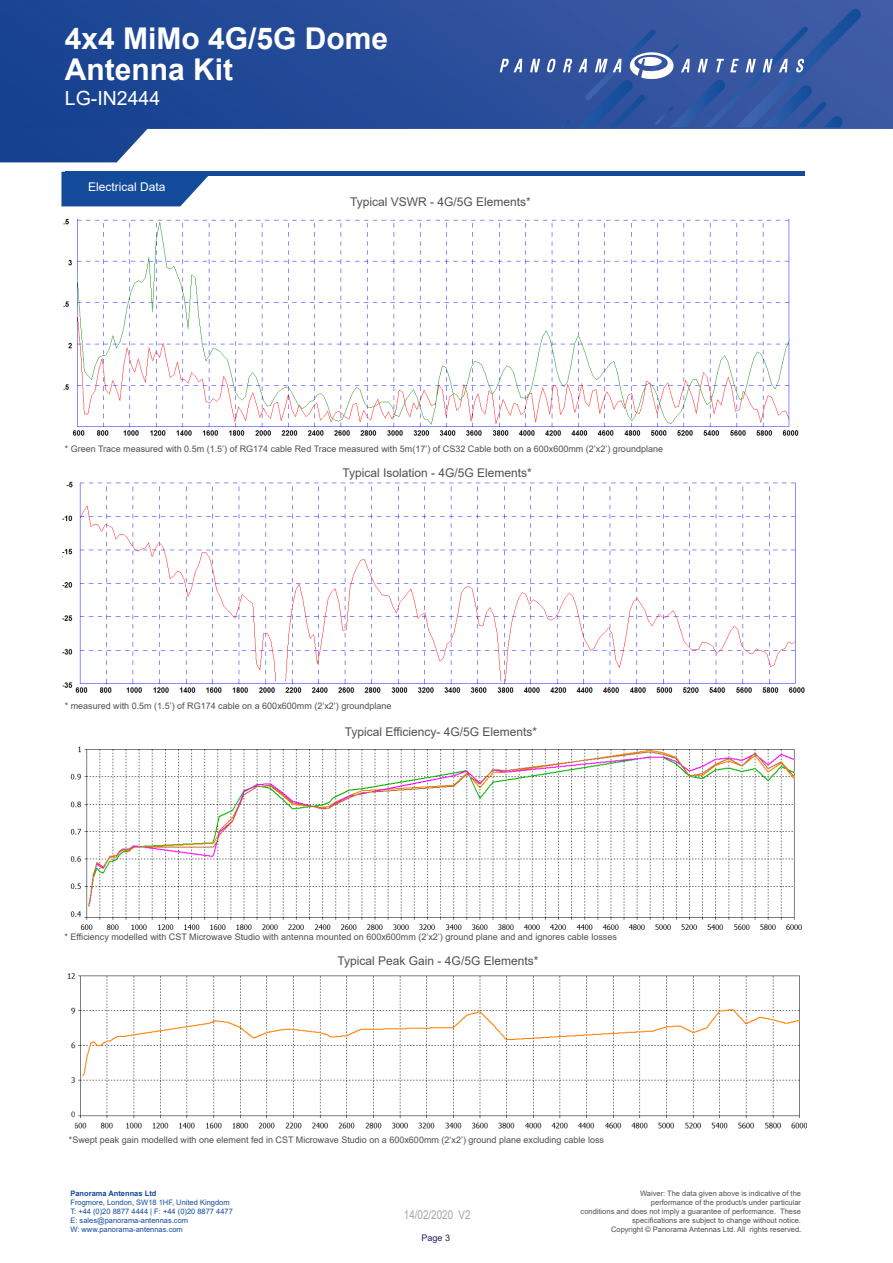
<style>
.page{position:relative;width:893px;height:1263px;background:#fff}
.page>*{position:absolute;margin:0;border:0;box-sizing:border-box;transform-origin:0 0}
.t1{font:700 30px/31.2px "Arial";color:#fff}
.t2{font:19.5px "Arial";color:#fff}
.Section_Title{font:12px "Arial";color:#505052}
.Table_Title{font:12px "Arial";color:#fff}
.t3{font:12px "Arial Narrow";color:#a7a3a3}
.Table_Content{font:9px "Arial";color:#4e4f50}
.t4{font:9px "Arial";color:#201f5e}
.t5{font:7.5px/9px "Arial";color:#4e4f50;text-align:right}
.t6{font:7.5px/9px "Arial";color:#134a9a}
.t7{font:700 7.5px "Arial";color:#134a9a}
.s1{font-family:"Myriad Pro";font-size:9px}
</style>
<div class="page">
<img style="left:0;top:0;width:893px;height:129px">
<svg style="left:547px;top:9px;width:315px;height:118px;background:#3b5ba4"></svg>
<svg style="left:530px;top:59px;width:10px;height:13px"></svg>
<svg style="left:500px;top:58px;width:22px;height:14px"></svg>
<img style="left:0;top:128px;width:149px;height:34px">
<img style="left:63px;top:219px;width:736px;height:217px">
<img style="left:62px;top:481px;width:743px;height:212px">
<hr style="left:66px;top:172px;width:739px;height:4px;background:#134a9a">
<svg style="left:61px;top:172px;width:147px;height:34px"></svg>
<img style="left:70px;top:746px;width:732px;height:184px">
<img style="left:68px;top:973px;width:739px;height:156px">
<h1 class="t1" style="left:65px;top:23px;width:325px">4x4 MiMo 4G/5G Dome<br>Antenna Kit</h1>
<h2 class="t2" style="left:65px;top:85px;width:97px">LG-IN2444</h2>
<p class="Table_Title" style="left:88px;top:178px;width:79px">Electrical Data</p>
<p class="Section_Title" style="left:350px;top:193px;width:182px">Typical VSWR - 4G/5G Elements*</p>
<p class="Table_Content" style="left:65px;top:443px;width:600px">* Green Trace measured with 0.5m (1.5’) of RG174 cable Red Trace measured with 5m(17’) of CS32 Cable both on a 600x600mm (2’x2’) groundplane</p>
<p class="Section_Title" style="left:342px;top:464px;width:191px">Typical Isolation - 4G/5G Elements*</p>
<p class="Table_Content" style="left:65px;top:699px;width:328px">* measured with 0.5m (1.5’) of RG174 cable on a 600x600mm (2’x2’) groundplane</p>
<p class="Section_Title" style="left:345px;top:724px;width:194px">Typical Efficiency- 4G/5G Elements*</p>
<p class="Table_Content" style="left:65px;top:931px;width:554px">* Efficiency modelled with CST Microwave Studio with antenna mounted on 600x600mm (2’x2’) ground plane and and ignores cable losses</p>
<p class="Section_Title" style="left:338px;top:952px;width:202px">Typical Peak Gain - 4G/5G Elements*</p>
<p class="Table_Content" style="left:69px;top:1133px;width:537px">*Swept peak gain modelled with one element fed in CST Microwave Studio on a 600x600mm (2’x2’) ground plane excluding cable loss</p>
<p class="t7" style="left:70px;top:1188px;width:87px">Panorama Antennas Ltd</p>
<p class="t6" style="left:70px;top:1198px;width:164px">Frogmore, London, SW18 1HF, United Kingdom T: +44 (0)20 8877 4444 | F: +44 (0)20 8877 4477<br>E: sales@panorama-antennas.com<br>W: www.panorama-antennas.com</p>
<h3 class="t3" style="left:404px;top:1206px;width:68px">14/02/2020 V2</h3>
<p class="t4" style="left:421px;top:1231px;width:30px">Page 3</p>
<p class="t5" style="left:581px;top:1189px;width:222px">Waiver: The data given above is indicative of the<br>performance of the product/s under particular<br>conditions and does not imply a guarantee of performance. These specifications are subject to change without notice.<br>Copyright © Panorama Antennas Ltd. All rights reserved<span class="s1">.</span></p>
</div>
